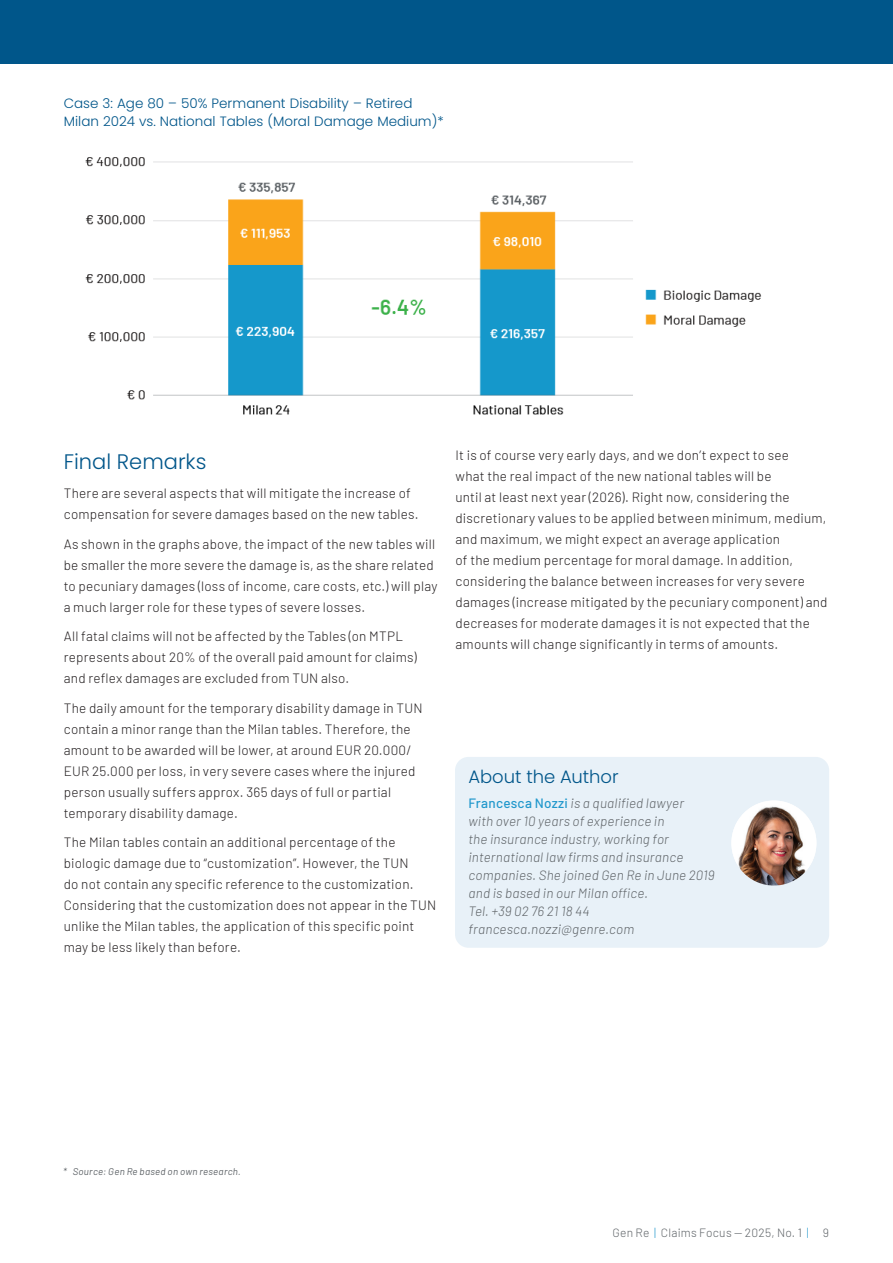
<style>
.page{position:relative;width:893px;height:1263px;background:#fff}
.page>*{position:absolute;margin:0;border:0;box-sizing:border-box;transform-origin:0 0}
.Header_1{font:300 21px "Poppins";color:#00568a}
.Title-In_the_Blue_Box{font:300 18px "Poppins";color:#00568a}
.Body{font:300 13.5px/21px "Barlow";letter-spacing:.015em;color:#231f20}
.Author_bio{font:italic 300 13.5px/18px "Barlow";letter-spacing:.015em;color:#5e6367}
.Header_4-Figure{font:300 13.5px/18px "Poppins";color:#00568a}
.t1{font:300 12px "Barlow";letter-spacing:.02em;color:#5e6367}
.Source{font:italic 9.75px "Barlow";letter-spacing:.03em;color:#5e6367}
.s1{font-weight:500;font-style:normal;color:#2198cc}
.s2{color:#2198cc}
</style>
<div class="page">
<div style="left:0;top:0;width:893px;height:64px;background:#00568a"></div>
<div style="left:455px;top:757px;width:374px;height:191px;background:#e8f1f8;border-radius:14px"></div>
<img style="left:731px;top:800px;width:85px;height:85px;border-radius:43px">
<img style="left:85px;top:157px;width:677px;height:258px">
<p class="Header_4-Figure" style="left:64px;top:94px;width:381px">Case 3: Age 80 – 50% Permanent Disability – Retired<br>Milan 2024 vs. National Tables (Moral Damage Medium)*</p>
<p class="Header_1" style="left:64px;top:449px;width:144px">Final Remarks</p>
<p class="Body" style="left:64px;top:482px;width:356px">There are several aspects that will mitigate the increase of compensation for severe damages based on the new tables.</p>
<p class="Body" style="left:64px;top:532px;width:375px">As shown in the graphs above, the impact of the new tables will be smaller the more severe the damage is, as the share related to pecuniary damages (loss of income, care costs, etc.) will play a much larger role for these types of severe losses.</p>
<p class="Body" style="left:64px;top:625px;width:354px">All fatal claims will not be affected by the Tables (on MTPL represents about 20% of the overall paid amount for claims) and reflex damages are excluded from TUN also.</p>
<p class="Body" style="left:64px;top:696px;width:360px">The daily amount for the temporary disability damage in TUN contain a minor range than the Milan tables. Therefore, the amount to be awarded will be lower, at around EUR 20.000/ EUR 25.000 per loss, in very severe cases where the injured person usually suffers approx. 365 days of full or partial temporary disability damage.</p>
<p class="Body" style="left:64px;top:831px;width:374px">The Milan tables contain an additional percentage of the biologic damage due to “customization”. However, the TUN<br>do not contain any specific reference to the customization.<br>Considering that the customization does not appear in the TUN unlike the Milan tables, the application of this specific point may be less likely than before.</p>
<p class="Body" style="left:455px;top:444px;width:374px">It is of course very early days, and we don’t expect to see<br>what the real impact of the new national tables will be<br>until at least next year (2026). Right now, considering the discretionary values to be applied between minimum, medium, and maximum, we might expect an average application<br>of the medium percentage for moral damage. In addition, considering the balance between increases for very severe damages (increase mitigated by the pecuniary component) and decreases for moderate damages it is not expected that the amounts will change significantly in terms of amounts.</p>
<p class="Title-In_the_Blue_Box" style="left:468px;top:766px;width:152px">About the Author</p>
<p class="Author_bio" style="left:468px;top:793px;width:248px"><span class="s1">Francesca Nozzi</span> is a qualified lawyer<br>with over 10 years of experience in<br>the insurance industry, working for international law firms and insurance companies. She joined Gen Re in June 2019 and is based in our Milan office.<br>Tel. +39 02 76 21 18 44 francesca.nozzi@genre.com</p>
<p class="Source" style="left:63px;top:1164px;width:179px">* Source: Gen Re based on own research.</p>
<p class="t1" style="left:612px;top:1224px;width:218px">Gen Re <span class="s2">|</span> Claims Focus — 2025, No. 1 <span class="s2">|</span> 9</p>
</div>
